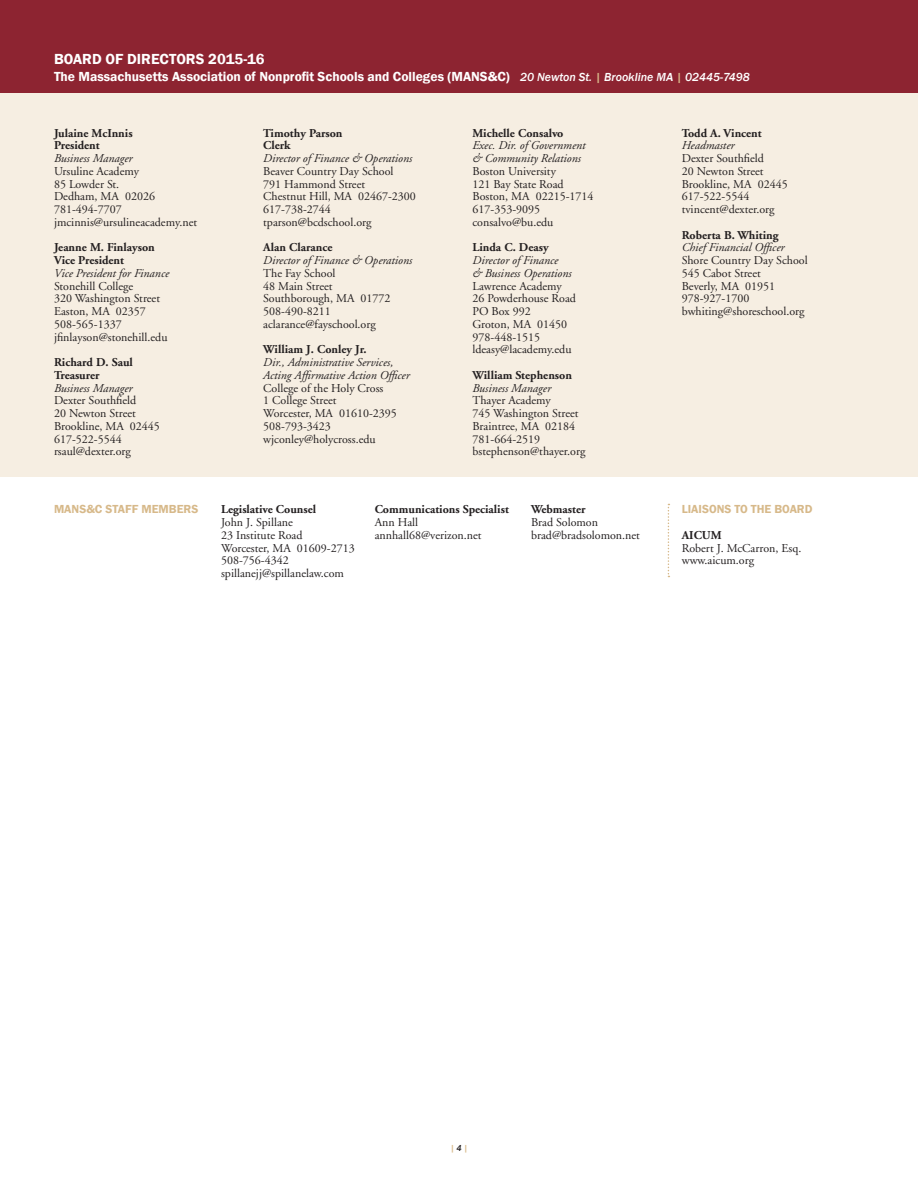
<style>
.page{position:relative;width:918px;height:1188px;background:#fff}
.page>*{position:absolute;margin:0;border:0;box-sizing:border-box;transform-origin:0 0}
.t1{font:600 15px "Franklin Gothic";color:#fff}
.t2{font:600 13.5px "Franklin Gothic";color:#fff}
.Exec_Board{font:12px/12.8px "Adobe Garamond";color:#231f20}
.Exec_Board-2{font:italic 12px/12.8px "Adobe Garamond";color:#231f20}
.Exec_Board-3{font:700 12px "Adobe Garamond";color:#231f20}
.t3{font:600 12px "Franklin Gothic";color:#d7b98a}
.t4{font:italic 500 9px "Franklin Gothic";color:#d7b98a}
.s1{font-weight:500;font-style:italic;font-size:12px}
.s2{font-weight:500;font-style:italic;font-size:12px;color:#d7b98a}
.s3{font-style:normal}
.s4{font-style:italic}
.s5{color:#231f20}
</style>
<div class="page">
<div style="left:0;top:39px;width:918px;height:437px;background:#f6eee2"></div>
<div style="left:0;top:0;width:918px;height:93px;background:#8d2431"></div>
<svg style="left:668px;top:504px;width:1px;height:73px"></svg>
<p class="t1" style="left:54px;top:50px;width:212px">BOARD OF DIRECTORS 2015-16</p>
<p class="t2" style="left:54px;top:68px;width:698px">The Massachusetts Association of Nonprofit Schools and Colleges (MANS&amp;C) <span class="s1">20 Newton St.</span> <span class="s2">|</span> <span class="s1">Brookline MA</span> <span class="s2">|</span> <span class="s1">02445-7498</span></p>
<p class="Exec_Board-3" style="left:54px;top:126px;width:80px">Julaine McInnis</p>
<p class="Exec_Board-3" style="left:54px;top:139px;width:47px">President</p>
<p class="Exec_Board-2" style="left:54px;top:152px;width:80px">Business Manager</p>
<p class="Exec_Board" style="left:54px;top:165px;width:87px">Ursuline Academy</p>
<p class="Exec_Board" style="left:54px;top:178px;width:67px">85 Lowder St.</p>
<p class="Exec_Board" style="left:54px;top:190px;width:103px">Dedham, MA 02026</p>
<p class="Exec_Board" style="left:54px;top:203px;width:69px">781-494-7707</p>
<p class="Exec_Board" style="left:54px;top:216px;width:145px">jmcinnis@ursulineacademy.net</p>
<p class="Exec_Board-3" style="left:54px;top:241px;width:102px">Jeanne M. Finlayson</p>
<p class="Exec_Board-3" style="left:54px;top:254px;width:72px">Vice President</p>
<p class="Exec_Board-2" style="left:54px;top:267px;width:117px">Vice President for Finance</p>
<p class="Exec_Board" style="left:54px;top:280px;width:81px">Stonehill College</p>
<p class="Exec_Board" style="left:54px;top:292px;width:108px">320 Washington Street</p>
<p class="Exec_Board" style="left:54px;top:305px;width:93px">Easton, MA 02357</p>
<p class="Exec_Board" style="left:54px;top:318px;width:69px">508-565-1337</p>
<p class="Exec_Board" style="left:54px;top:331px;width:115px">jfinlayson@stonehill.edu</p>
<p class="Exec_Board-3" style="left:54px;top:356px;width:80px">Richard D. Saul</p>
<p class="Exec_Board-3" style="left:54px;top:368px;width:47px">Treasurer</p>
<p class="Exec_Board-2" style="left:54px;top:382px;width:80px">Business Manager</p>
<p class="Exec_Board" style="left:54px;top:394px;width:84px">Dexter Southfield</p>
<p class="Exec_Board" style="left:54px;top:407px;width:83px">20 Newton Street</p>
<p class="Exec_Board" style="left:54px;top:420px;width:107px">Brookline, MA 02445</p>
<p class="Exec_Board" style="left:54px;top:433px;width:69px">617-522-5544</p>
<p class="Exec_Board" style="left:54px;top:445px;width:78px">rsaul@dexter.org</p>
<p class="Exec_Board-3" style="left:263px;top:126px;width:81px">Timothy Parson</p>
<p class="Exec_Board-3" style="left:263px;top:139px;width:29px">Clerk</p>
<p class="Exec_Board-2" style="left:263px;top:152px;width:151px">Director of Finance &amp; Operations</p>
<p class="Exec_Board" style="left:263px;top:165px;width:132px">Beaver Country Day School</p>
<p class="Exec_Board" style="left:263px;top:178px;width:103px">791 Hammond Street</p>
<p class="Exec_Board" style="left:263px;top:190px;width:154px">Chestnut Hill, MA 02467-2300</p>
<p class="Exec_Board" style="left:263px;top:203px;width:69px">617-738-2744</p>
<p class="Exec_Board" style="left:263px;top:216px;width:110px">tparson@bcdschool.org</p>
<p class="Exec_Board-3" style="left:263px;top:241px;width:71px">Alan Clarance</p>
<p class="Exec_Board-2" style="left:263px;top:254px;width:151px">Director of Finance &amp; Operations</p>
<p class="Exec_Board" style="left:263px;top:267px;width:74px">The Fay School</p>
<p class="Exec_Board" style="left:263px;top:280px;width:71px">48 Main Street</p>
<p class="Exec_Board" style="left:263px;top:292px;width:129px">Southborough, MA 01772</p>
<p class="Exec_Board" style="left:263px;top:305px;width:69px">508-490-8211</p>
<p class="Exec_Board" style="left:263px;top:318px;width:114px">aclarance@fayschool.org</p>
<p class="Exec_Board-3" style="left:263px;top:343px;width:105px">William J. Conley Jr.</p>
<p class="Exec_Board-2" style="left:263px;top:356px;width:132px">Dir., Administrative Services,</p>
<p class="Exec_Board-2" style="left:263px;top:369px;width:148px">Acting Affirmative Action Officer</p>
<p class="Exec_Board" style="left:263px;top:382px;width:122px">College of the Holy Cross</p>
<p class="Exec_Board" style="left:263px;top:394px;width:75px">1 College Street</p>
<p class="Exec_Board" style="left:263px;top:407px;width:135px">Worcester, MA 01610-2395</p>
<p class="Exec_Board" style="left:263px;top:420px;width:69px">508-793-3423</p>
<p class="Exec_Board" style="left:263px;top:433px;width:114px">wjconley@holycross.edu</p>
<p class="Exec_Board-3" style="left:472px;top:126px;width:92px">Michelle Consalvo</p>
<p class="Exec_Board-2" style="left:472px;top:140px;width:115px">Exec. Dir. of Government</p>
<p class="Exec_Board-2" style="left:472px;top:152px;width:110px">&amp; Community Relations</p>
<p class="Exec_Board" style="left:472px;top:165px;width:85px">Boston University</p>
<p class="Exec_Board" style="left:472px;top:178px;width:93px">121 Bay State Road</p>
<p class="Exec_Board" style="left:472px;top:190px;width:123px">Boston, MA 02215-1714</p>
<p class="Exec_Board" style="left:472px;top:203px;width:69px">617-353-9095</p>
<p class="Exec_Board" style="left:472px;top:216px;width:82px">consalvo@bu.edu</p>
<p class="Exec_Board-3" style="left:472px;top:241px;width:78px">Linda C. Deasy</p>
<p class="Exec_Board-2" style="left:472px;top:254px;width:87px">Director of Finance</p>
<p class="Exec_Board-2" style="left:472px;top:267px;width:100px">&amp; Business Operations</p>
<p class="Exec_Board" style="left:472px;top:280px;width:91px">Lawrence Academy</p>
<p class="Exec_Board" style="left:472px;top:292px;width:105px">26 Powderhouse Road</p>
<p class="Exec_Board" style="left:472px;top:305px;width:60px">PO Box 992</p>
<p class="Exec_Board" style="left:472px;top:318px;width:96px">Groton, MA 01450</p>
<p class="Exec_Board" style="left:472px;top:331px;width:69px">978-448-1515</p>
<p class="Exec_Board" style="left:472px;top:343px;width:100px">ldeasy@lacademy.edu</p>
<p class="Exec_Board-3" style="left:472px;top:368px;width:101px">William Stephenson</p>
<p class="Exec_Board-2" style="left:472px;top:382px;width:80px">Business Manager<br><span class="s3">Thayer Academy</span></p>
<p class="Exec_Board" style="left:472px;top:407px;width:108px">745 Washington Street</p>
<p class="Exec_Board" style="left:472px;top:420px;width:104px">Braintree, MA 02184</p>
<p class="Exec_Board" style="left:472px;top:433px;width:114px">781-664-2519 bstephenson@thayer.org</p>
<p class="t3" style="left:54px;top:502px;width:146px">MANS&amp;C STAFF MEMBERS</p>
<p class="Exec_Board-3" style="left:221px;top:503px;width:97px">Legislative Counsel</p>
<p class="Exec_Board" style="left:221px;top:516px;width:73px">John J. Spillane</p>
<p class="Exec_Board" style="left:221px;top:529px;width:83px">23 Institute Road</p>
<p class="Exec_Board" style="left:221px;top:542px;width:135px">Worcester, MA 01609-2713</p>
<p class="Exec_Board" style="left:221px;top:554px;width:69px">508-756-4342</p>
<p class="Exec_Board" style="left:221px;top:567px;width:124px">spillanejj@spillanelaw.com</p>
<p class="Exec_Board-3" style="left:375px;top:503px;width:136px">Communications Specialist</p>
<p class="Exec_Board" style="left:375px;top:516px;width:45px">Ann Hall</p>
<p class="Exec_Board" style="left:375px;top:529px;width:108px">annhall68@verizon.net</p>
<p class="Exec_Board-3" style="left:531px;top:503px;width:56px">Webmaster</p>
<p class="Exec_Board" style="left:531px;top:516px;width:68px">Brad Solomon</p>
<p class="Exec_Board" style="left:531px;top:529px;width:110px">brad@bradsolomon.net</p>
<p class="Exec_Board-3" style="left:682px;top:126px;width:82px">Todd A. Vincent</p>
<p class="Exec_Board" style="left:682px;top:139px;width:84px"><span class="s4">Headmaster<br></span>Dexter Southfield</p>
<p class="Exec_Board" style="left:682px;top:165px;width:83px">20 Newton Street</p>
<p class="Exec_Board" style="left:682px;top:178px;width:107px">Brookline, MA 02445</p>
<p class="Exec_Board" style="left:682px;top:190px;width:69px">617-522-5544</p>
<p class="Exec_Board" style="left:682px;top:203px;width:94px">tvincent@dexter.org</p>
<p class="Exec_Board-3" style="left:682px;top:228px;width:98px">Roberta B. Whiting</p>
<p class="Exec_Board-2" style="left:682px;top:242px;width:104px">Chief Financial Officer</p>
<p class="Exec_Board" style="left:682px;top:254px;width:127px">Shore Country Day School</p>
<p class="Exec_Board" style="left:682px;top:267px;width:81px">545 Cabot Street</p>
<p class="Exec_Board" style="left:682px;top:280px;width:95px">Beverly, MA 01951</p>
<p class="Exec_Board" style="left:682px;top:292px;width:69px">978-927-1700</p>
<p class="Exec_Board" style="left:682px;top:305px;width:124px">bwhiting@shoreschool.org</p>
<p class="t3" style="left:682px;top:502px;width:132px">LIAISONS TO THE BOARD</p>
<p class="Exec_Board-3" style="left:682px;top:529px;width:41px">AICUM</p>
<p class="Exec_Board" style="left:682px;top:542px;width:121px">Robert J. McCarron, Esq.</p>
<p class="Exec_Board" style="left:682px;top:554px;width:74px">www.aicum.org</p>
<p class="t4" style="left:450px;top:1143px;width:19px">|<span class="s5">4</span>|</p>
</div>
